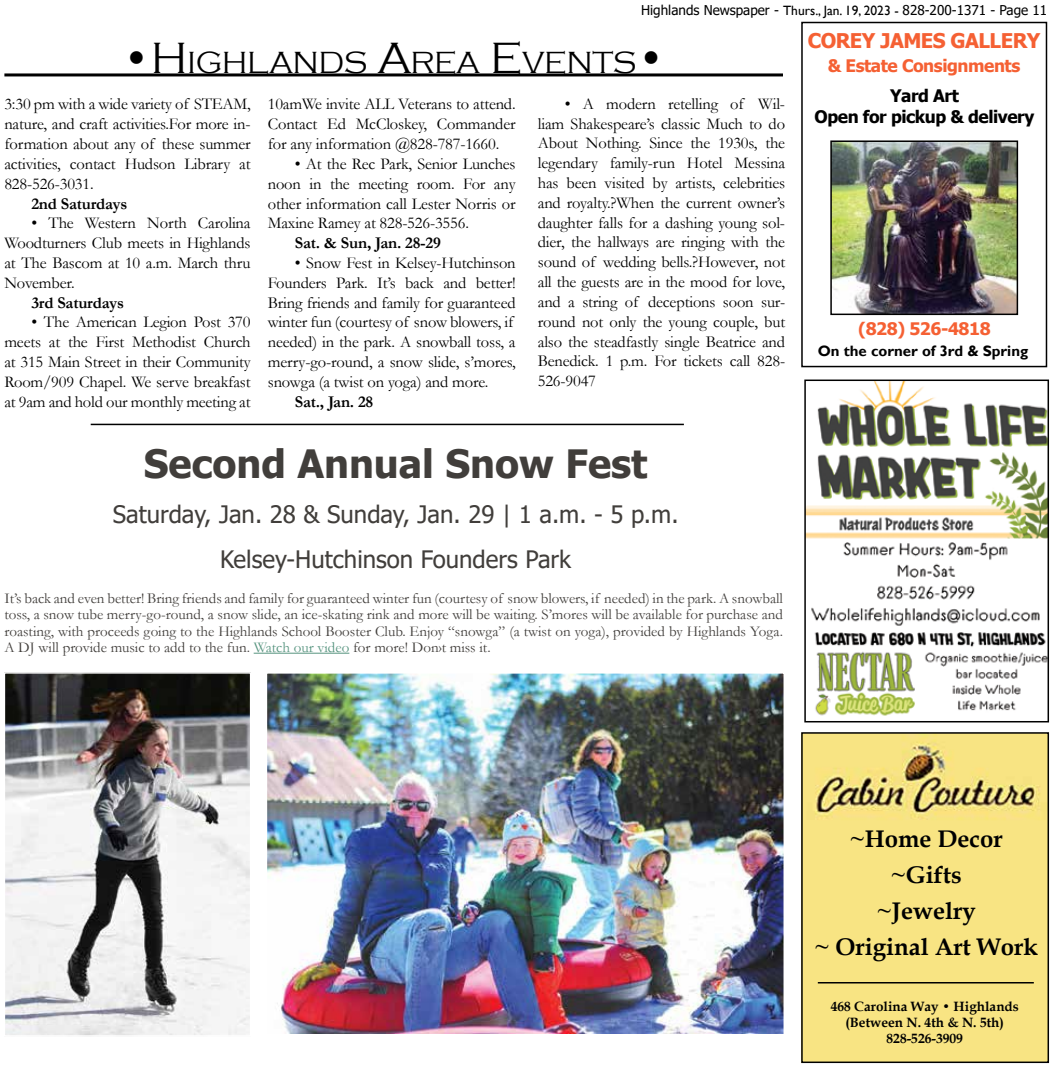
<style>
.page{position:relative;width:1053px;height:1069px;background:#fff}
.page>*{position:absolute;margin:0;border:0;box-sizing:border-box;transform-origin:0 0}
.t1{font:700 39px "Tahoma";color:#413e3b}
.t2{font:300 31.5px "Copperplate Gothic";letter-spacing:-.015em;color:#000}
.t3{font:24px/45px "Tahoma";color:#413e3b;text-align:center}
.t4{font:700 24px/36px "Book Antiqua";color:#000;text-align:center}
.t5{font:700 20.25px "Tahoma";letter-spacing:-.025em;color:#f56033}
.t6{font:700 17.25px "Tahoma";letter-spacing:-.025em;color:#f56033}
.t7{font:700 17.25px/20.7px "Tahoma";letter-spacing:-.025em;color:#000;text-align:center}
.t8{font:16.5px/19.8px "Garamond";letter-spacing:-.01em;color:#000;text-align:justify}
.t9{font:700 16.5px "Garamond";letter-spacing:-.01em;color:#000}
.t10{font:15px/16.5px "Garamond";color:#413e3b;text-align:justify}
.t11{font:700 15px "Gill Sans";color:#000}
.t12{font:13.5px "Tahoma";color:#000}
.t13{font:700 13.5px/16.2px "Book Antiqua";color:#000;text-align:center}
.s1{font-family:"Gill Sans"}
.s2{font-size:45px}
.s3{color:#589580}
</style>
<div class="page">
<img style="left:804px;top:735px;width:242px;height:324px">
<div style="left:801px;top:732px;width:248px;height:330px;border:2px solid #000"></div>
<hr style="left:818px;top:981px;width:216px;height:2px;background:#000">
<img style="left:807px;top:382px;width:239px;height:334px">
<div style="left:804px;top:379px;width:245px;height:343px;border:2px solid #000"></div>
<div style="left:801px;top:22px;width:246px;height:345px;border:2px solid #000"></div>
<img style="left:833px;top:143px;width:182px;height:169px">
<div style="left:830px;top:140px;width:188px;height:175px;border:2px solid #000"></div>
<hr style="left:4px;top:73px;width:779px;height:3px;background:#000">
<img style="left:7px;top:675px;width:241px;height:358px">
<div style="left:4px;top:672px;width:247px;height:364px;border:2px solid #fff"></div>
<img style="left:269px;top:675px;width:513px;height:357px">
<div style="left:266px;top:672px;width:519px;height:363px;border:2px solid #fff"></div>
<hr style="left:254px;top:652px;width:95px;height:1px;background:#589580">
<hr style="left:91px;top:423px;width:593px;height:2px;background:#000">
<p class="t12" style="left:641px;top:1px;width:408px">Highlands Newspaper - <span class="s1">Thurs., Jan. 19, 2023 -</span> 828-200-1371 - Page 11</p>
<h2 class="t2" style="left:121px;top:46px;width:546px"><span class="s2">•H</span>IGHLANDS <span class="s2">A</span>REA <span class="s2">E</span>VENTS<span class="s2">•</span></h2>
<p class="t8" style="left:4px;top:94px;width:248px">3:30 pm with a wide variety of STEAM, nature, and craft activities.For more in&shy;formation about any of these summer activities, contact Hudson Library at 828-526-3031.</p>
<p class="t9" style="left:31px;top:192px;width:97px">2nd Saturdays</p>
<p class="t8" style="left:4px;top:213px;width:248px;text-indent:27px">• The Western North Carolina Woodturners Club meets in Highlands at The Bascom at 10 a.m. March thru November.</p>
<p class="t9" style="left:31px;top:291px;width:94px">3rd Saturdays</p>
<p class="t8" style="left:4px;top:312px;width:248px;text-indent:27px">• The American Legion Post 370 meets at the First Methodist Church at 315 Main Street in their Community Room/909 Chapel. We serve breakfast at 9am and hold our monthly meeting at</p>
<p class="t8" style="left:538px;top:93px;width:249px;text-indent:27px">• A modern retelling of Wil&shy;liam Shakespeare’s classic Much to do About Nothing. Since the 1930s, the legendary family-run Hotel Messina has been visited by artists, celebrities and royalty.?When the current owner’s daughter falls for a dashing young sol&shy;dier, the hallways are ringing with the sound of wedding bells.?However, not all the guests are in the mood for love, and a string of deceptions soon sur&shy;round not only the young couple, but also the steadfastly single Beatrice and Benedick. 1 p.m. For tickets call 828- 526-9047</p>
<p class="t8" style="left:268px;top:94px;width:249px">10amWe invite ALL Veterans to attend.<br>Contact Ed McCloskey, Commander for any information @828-787-1660.</p>
<p class="t8" style="left:268px;top:153px;width:249px;text-indent:27px">• At the Rec Park, Senior Lunches noon in the meeting room. For any other information call Lester Norris or Maxine Ramey at 828-526-3556.</p>
<p class="t9" style="left:295px;top:232px;width:148px">Sat. &amp; Sun, Jan. 28-29</p>
<p class="t8" style="left:268px;top:252px;width:249px;text-align:left;text-indent:27px">• Snow Fest in Kelsey-Hutchinson Founders Park. It’s back and better!<br>Bring friends and family for guaranteed winter fun (courtesy of snow blowers, if needed) in the park. A snowball toss, a merry-go-round, a snow slide, s’mores, snowga (a twist on yoga) and more.</p>
<p class="t9" style="left:295px;top:390px;width:80px">Sat., Jan. 28</p>
<h1 class="t1" style="left:144px;top:436px;width:505px">Second Annual Snow Fest</h1>
<h3 class="t3" style="left:113px;top:493px;width:567px">Saturday, Jan. 28 &amp; Sunday, Jan. 29 | 1 a.m. - 5 p.m.<br>Kelsey-Hutchinson Founders Park</h3>
<p class="t10" style="left:4px;top:589px;width:780px">It’s back and even better! Bring friends and family for guaranteed winter fun (courtesy of snow blowers, if needed) in the park. A snowball toss, a snow tube merry-go-round, a snow slide, an ice-skating rink and more will be waiting. S’mores will be available for purchase and roasting, with proceeds going to the Highlands School Booster Club. Enjoy “snowga” (a twist on yoga), provided by Highlands Yoga.<br>A DJ will provide music to add to the fun. <span class="s3">Watch our video</span> for more! Don›t miss it.</p>
<p class="t5" style="left:808px;top:26px;width:234px">COREY JAMES GALLERY</p>
<p class="t6" style="left:828px;top:54px;width:194px">&amp; Estate Consignments</p>
<p class="t7" style="left:815px;top:86px;width:221px">Yard Art<br>Open for pickup &amp; delivery</p>
<p class="t6" style="left:858px;top:316px;width:134px">(828) 526-4818</p>
<p class="t11" style="left:818px;top:342px;width:212px">On the corner of 3rd &amp; Spring</p>
<h3 class="t4" style="left:815px;top:820px;width:225px">~Home Decor ~Gifts<br>~Jewelry<br>~ Original Art Work</h3>
<p class="t13" style="left:831px;top:998px;width:190px">468 Carolina Way • Highlands (Between N. 4th &amp; N. 5th)<br>828-526-3909</p>
</div>
